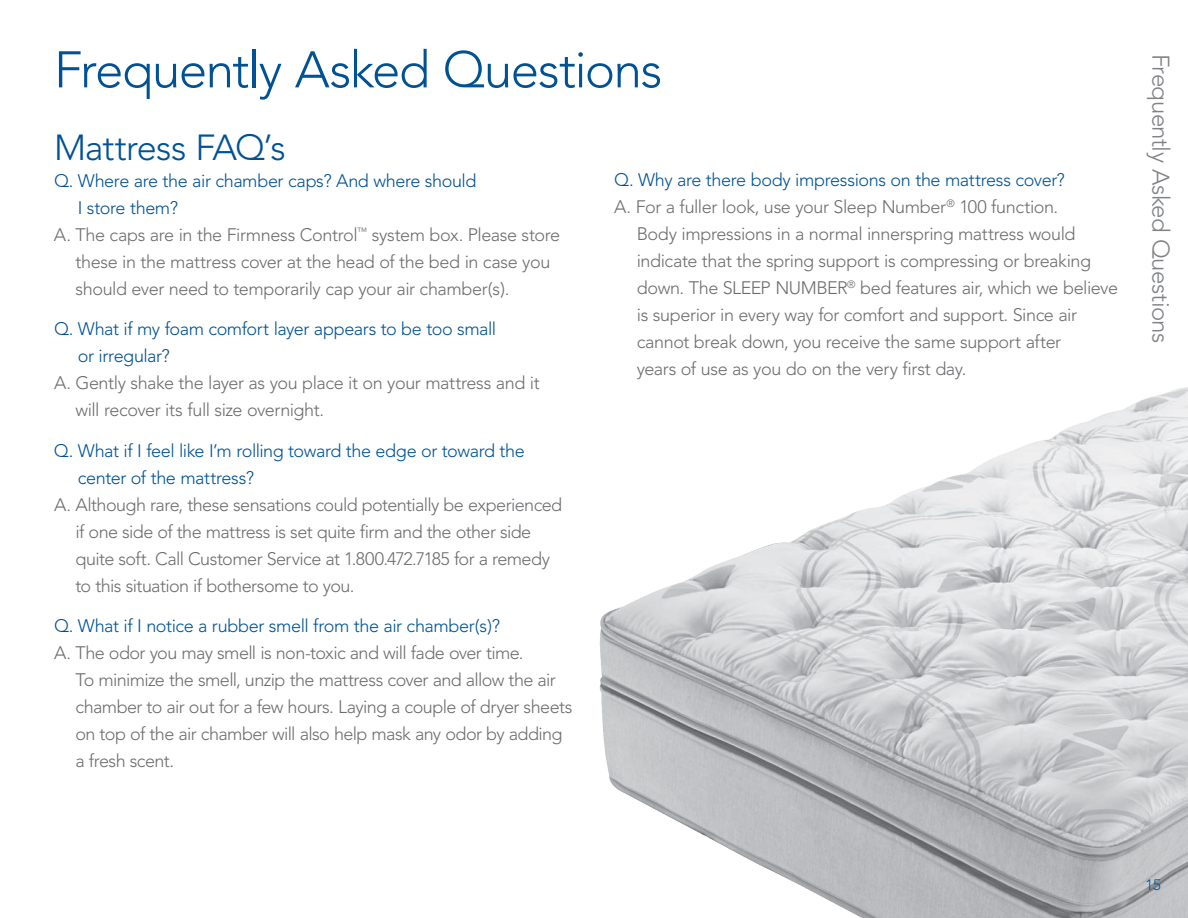
<style>
.page{position:relative;width:1188px;height:918px;background:#fff}
.page>*{position:absolute;margin:0;border:0;box-sizing:border-box;transform-origin:0 0}
.t1{font:300 51px "Avenir";letter-spacing:-.03em;color:#005294}
.t2{font:300 36px "Avenir";letter-spacing:-.025em;color:#005294}
.t3{font:300 24px "Avenir";letter-spacing:-.02em;color:#808285}
.t4{font:300 18px/27px "Avenir";letter-spacing:-.03em;color:#6c6d70}
.t5{font:300 18px/27px "Avenir";letter-spacing:-.025em;color:#005294}
.t6{font:300 15px "Avenir";color:#005294}
</style>
<div class="page">
<img style="left:599px;top:387px;width:589px;height:531px">
<h1 class="t1" style="left:54px;top:40px;width:610px">Frequently Asked Questions</h1>
<h2 class="t2" style="left:54px;top:126px;width:233px">Mattress FAQ’s</h2>
<p class="t5" style="left:54px;top:167px;width:424px">Q. Where are the air chamber caps? And where should</p>
<p class="t5" style="left:78px;top:194px;width:102px">I store them?</p>
<p class="t4" style="left:54px;top:221px;width:508px">A. The caps are in the Firmness Control<sup>™</sup> system box. Please store</p>
<p class="t4" style="left:75px;top:248px;width:476px">these in the mattress cover at the head of the bed in case you</p>
<p class="t4" style="left:75px;top:275px;width:436px">should ever need to temporarily cap your air chamber(s).</p>
<p class="t5" style="left:78px;top:316px;width:420px;text-indent:-24px">Q. What if my foam comfort layer appears to be too small or irregular?</p>
<p class="t4" style="left:75px;top:370px;width:466px;text-indent:-21px">A. Gently shake the layer as you place it on your mattress and it will recover its full size overnight.</p>
<p class="t5" style="left:78px;top:437px;width:448px;text-indent:-24px">Q. What if I feel like I’m rolling toward the edge or toward the center of the mattress?</p>
<p class="t4" style="left:75px;top:491px;width:488px;text-indent:-21px">A. Although rare, these sensations could potentially be experienced if one side of the mattress is set quite firm and the other side quite soft. Call Customer Service at 1.800.472.7185 for a remedy to this situation if bothersome to you.</p>
<p class="t5" style="left:54px;top:613px;width:448px">Q. What if I notice a rubber smell from the air chamber(s)?</p>
<p class="t4" style="left:75px;top:640px;width:499px;text-indent:-21px">A. The odor you may smell is non-toxic and will fade over time.<br>To minimize the smell, unzip the mattress cover and allow the air chamber to air out for a few hours. Laying a couple of dryer sheets on top of the air chamber will also help mask any odor by adding a fresh scent.</p>
<p class="t5" style="left:614px;top:166px;width:452px">Q. Why are there body impressions on the mattress cover?</p>
<p class="t4" style="left:614px;top:193px;width:446px">A. For a fuller look, use your Sleep Number<sup>®</sup> 100 function.</p>
<p class="t4" style="left:637px;top:220px;width:440px">Body impressions in a normal innerspring mattress would</p>
<p class="t4" style="left:637px;top:247px;width:456px">indicate that the spring support is compressing or breaking</p>
<p class="t4" style="left:637px;top:274px;width:483px">down. The SLEEP NUMBER<sup>®</sup> bed features air, which we believe</p>
<p class="t4" style="left:637px;top:301px;width:442px">is superior in every way for comfort and support. Since air</p>
<p class="t4" style="left:637px;top:328px;width:426px">cannot break down, you receive the same support after</p>
<p class="t4" style="left:637px;top:355px;width:331px">years of use as you do on the very first day.</p>
<h3 class="t3" style="left:1175px;top:54px;width:291px;rotate:90deg">Frequently Asked Questions</h3>
<p class="t6" style="left:1145px;top:876px;width:17px">15</p>
</div>
